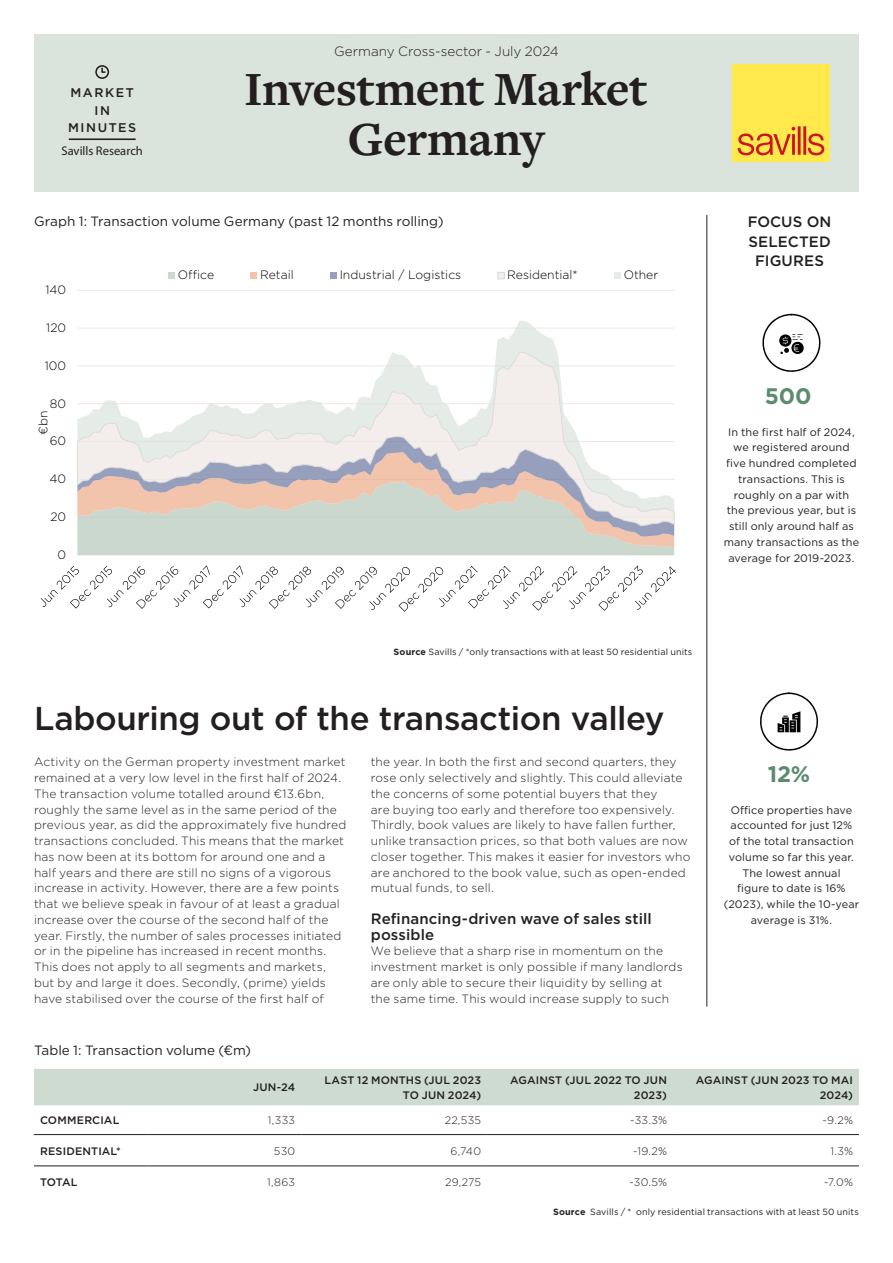
<style>
.page{position:relative;width:893px;height:1263px;background:#fff}
.page>*{position:absolute;margin:0;border:0;box-sizing:border-box;transform-origin:0 0}
.t1{font:700 49.5px "Freight Text Pro";letter-spacing:-.015em;color:#231f20}
.MiM_Headline_Gotham_Medium_22pt{font:500 33px "Gotham";letter-spacing:-.01em;color:#231f20}
.MiM_Chart_Axis_Titles{font:700 22.5px "Gotham";color:#5d8b6f}
.MiM_Body_Freight_1st{font:500 15px/15.8px "Gotham";letter-spacing:.005em;color:#231f20}
.MiM_Box_Title{font:500 15px/19.5px "Gotham";letter-spacing:.01em;color:#231f20;text-align:center}
.t2{font:13.5px "Gotham";color:#231f20}
.t3{font:300 13.5px "Gotham";color:#231f20}
.t4{font:500 12.6px "Gotham";letter-spacing:.125em;color:#231f20}
.t5{font:12.6px "Myriad Pro";color:#231f20}
.t6{font:300 12.15px "Gotham";color:#000}
.MiM_Body_Freight_1st-2{font:300 12px/15.8px "Gotham";letter-spacing:.015em;color:#231f20}
.MiM_Stat{font:10.8px/15.8px "Gotham";letter-spacing:.01em;color:#231f20;text-align:center}
.MiM_Chart_Axis_Titles-2{font:500 10.8px/14.2px "Gotham";letter-spacing:.01em;color:#231f20;text-align:right}
.MiM_Chart_Axis_Titles-3{font:300 10.8px "Gotham";letter-spacing:.02em;color:#231f20}
.MiM_Chart_Axis{font:500 10.8px "Gotham";letter-spacing:.015em;color:#231f20}
.MiM_Credit_Right{font:9px "Gotham";letter-spacing:.015em;color:#231f20}
.s1{font-weight:700}
</style>
<div class="page">
<div style="left:34px;top:34px;width:825px;height:157px;background:#dae3dc"></div>
<svg style="left:760px;top:692px;width:58px;height:59px"></svg>
<div style="left:34px;top:1069px;width:825px;height:36px;background:#cddbd0"></div>
<hr style="left:34px;top:1134px;width:114px;height:1px;background:#231f20">
<hr style="left:148px;top:1134px;width:153px;height:1px;background:#231f20">
<hr style="left:301px;top:1134px;width:186px;height:1px;background:#231f20">
<hr style="left:487px;top:1134px;width:186px;height:1px;background:#231f20">
<hr style="left:673px;top:1134px;width:186px;height:1px;background:#231f20">
<hr style="left:34px;top:1166px;width:114px;height:1px;background:#231f20">
<hr style="left:148px;top:1166px;width:153px;height:1px;background:#231f20">
<hr style="left:301px;top:1166px;width:186px;height:1px;background:#231f20">
<hr style="left:487px;top:1166px;width:186px;height:1px;background:#231f20">
<hr style="left:673px;top:1166px;width:186px;height:1px;background:#231f20">
<hr style="left:69px;top:138px;width:67px;height:2px;background:#231f20">
<div style="left:95px;top:65px;width:14px;height:14px;border:2px solid #231f20;border-radius:50%"></div>
<svg style="left:101px;top:67px;width:5px;height:6px"></svg>
<div style="left:732px;top:64px;width:98px;height:98px;background:#ffe94d"></div>
<svg style="left:738px;top:126px;width:86px;height:29px"></svg>
<hr style="left:77px;top:290px;width:597px;height:1px;background:#ede8e4">
<div style="left:77px;top:547px;width:597px;height:8px;background:#cbd8ce"></div>
<svg style="left:77px;top:536px;width:597px;height:11px;background:#ced6cb"></svg>
<svg style="left:77px;top:527px;width:597px;height:9px;background:#cad2ca"></svg>
<svg style="left:77px;top:511px;width:598px;height:16px;background:#ccd5cd"></svg>
<svg style="left:77px;top:321px;width:597px;height:191px"></svg>
<svg style="left:41px;top:565px;width:635px;height:47px"></svg>
<div style="left:169px;top:272px;width:6px;height:7px;background:#cbd8ce"></div>
<div style="left:251px;top:272px;width:6px;height:7px;background:#f3c4ac"></div>
<div style="left:330px;top:272px;width:7px;height:7px;background:#969fbb"></div>
<div style="left:498px;top:272px;width:6px;height:7px;background:#f3eeeb"></div>
<div style="left:497px;top:272px;width:8px;height:7px;border:1px solid #d9d9d9"></div>
<div style="left:614px;top:272px;width:7px;height:7px;background:#e5ebe6"></div>
<svg style="left:762px;top:314px;width:59px;height:58px"></svg>
<hr style="left:706px;top:215px;width:1px;height:791px;background:#231f20">
<p class="t4" style="left:71px;top:85px;width:65px">MARKET</p>
<p class="t4" style="left:94px;top:102px;width:17px">IN</p>
<p class="t4" style="left:68px;top:119px;width:70px">MINUTES</p>
<p class="t5" style="left:61px;top:143px;width:83px">Savills Research</p>
<p class="t3" style="left:334px;top:43px;width:226px">Germany Cross-sector - July 2024</p>
<p class="t1" style="left:244px;top:56px;width:405px">Investment Market</p>
<p class="t1" style="left:348px;top:106px;width:198px">Germany</p>
<p class="t2" style="left:34px;top:212px;width:411px">Graph 1: Transaction volume Germany (past 12 months rolling)</p>
<p class="t6" style="left:45px;top:282px;width:22px">140</p>
<p class="t6" style="left:46px;top:320px;width:21px">120</p>
<p class="t6" style="left:45px;top:358px;width:23px">100</p>
<p class="t6" style="left:50px;top:395px;width:18px">80</p>
<p class="t6" style="left:35px;top:435px;width:26px;rotate:-90deg">€bn</p>
<p class="t6" style="left:50px;top:433px;width:18px">60</p>
<p class="t6" style="left:49px;top:471px;width:18px">40</p>
<p class="t6" style="left:50px;top:509px;width:17px">20</p>
<p class="t6" style="left:58px;top:547px;width:10px">0</p>
<p class="t6" style="left:178px;top:267px;width:38px">Office</p>
<p class="t6" style="left:260px;top:267px;width:35px">Retail</p>
<p class="t6" style="left:340px;top:267px;width:123px">Industrial / Logistics</p>
<p class="t6" style="left:507px;top:267px;width:72px">Residential*</p>
<p class="t6" style="left:624px;top:267px;width:36px">Other</p>
<p class="MiM_Box_Title" style="left:748px;top:212px;width:85px">FOCUS ON<br>SELECTED<br>FIGURES</p>
<p class="MiM_Chart_Axis_Titles" style="left:765px;top:381px;width:48px">500</p>
<p class="MiM_Stat" style="left:724px;top:424px;width:137px">In the first half of 2024, we registered around five hundred completed transactions. This is roughly on a par with the previous year, but is still only around half as many transactions as the average for 2019-2023.</p>
<p class="MiM_Credit_Right" style="left:394px;top:646px;width:300px"><span class="s1">Source</span> Savills / *only transactions with at least 50 residential units</p>
<p class="MiM_Headline_Gotham_Medium_22pt" style="left:34px;top:696px;width:632px">Labouring out of the transaction valley</p>
<p class="MiM_Body_Freight_1st-2" style="left:34px;top:754px;width:314px">Activity on the German property investment market remained at a very low level in the first half of 2024.<br>The transaction volume totalled around €13.6bn, roughly the same level as in the same period of the previous year, as did the approximately five hundred transactions concluded. This means that the market has now been at its bottom for around one and a half years and there are still no signs of a vigorous increase in activity. However, there are a few points that we believe speak in favour of at least a gradual increase over the course of the second half of the year. Firstly, the number of sales processes initiated or in the pipeline has increased in recent months.<br>This does not apply to all segments and markets, but by and large it does. Secondly, (prime) yields have stabilised over the course of the first half of</p>
<p class="MiM_Body_Freight_1st-2" style="left:371px;top:754px;width:321px">the year. In both the first and second quarters, they rose only selectively and slightly. This could alleviate the concerns of some potential buyers that they<br>are buying too early and therefore too expensively.<br>Thirdly, book values are likely to have fallen further, unlike transaction prices, so that both values are now closer together. This makes it easier for investors who are anchored to the book value, such as open-ended mutual funds, to sell.</p>
<p class="MiM_Body_Freight_1st" style="left:371px;top:910px;width:282px">Refinancing-driven wave of sales still possible</p>
<p class="MiM_Body_Freight_1st-2" style="left:371px;top:943px;width:313px">We believe that a sharp rise in momentum on the investment market is only possible if many landlords are only able to secure their liquidity by selling at the same time. This would increase supply to such</p>
<p class="t2" style="left:34px;top:1042px;width:219px">Table 1: Transaction volume (€m)</p>
<p class="MiM_Chart_Axis_Titles" style="left:768px;top:759px;width:44px">12%</p>
<p class="MiM_Stat" style="left:724px;top:802px;width:137px">Office properties have accounted for just 12%<br>of the total transaction volume so far this year.<br>The lowest annual<br>figure to date is 16% (2023), while the 10-year average is 31%.</p>
<p class="MiM_Chart_Axis" style="left:253px;top:1080px;width:44px">JUN-24</p>
<p class="MiM_Chart_Axis_Titles-2" style="left:325px;top:1073px;width:158px">LAST 12 MONTHS (JUL 2023<br>TO JUN 2024)</p>
<p class="MiM_Chart_Axis_Titles-2" style="left:510px;top:1073px;width:158px">AGAINST (JUL 2022 TO JUN<br>2023)</p>
<p class="MiM_Chart_Axis_Titles-2" style="left:696px;top:1073px;width:159px">AGAINST (JUN 2023 TO MAI<br>2024)</p>
<p class="MiM_Chart_Axis" style="left:40px;top:1113px;width:81px">COMMERCIAL</p>
<p class="MiM_Chart_Axis_Titles-3" style="left:268px;top:1113px;width:29px">1,333</p>
<p class="MiM_Chart_Axis_Titles-3" style="left:445px;top:1113px;width:38px">22,535</p>
<p class="MiM_Chart_Axis_Titles-3" style="left:630px;top:1113px;width:38px">-33.3%</p>
<p class="MiM_Chart_Axis_Titles-3" style="left:823px;top:1113px;width:32px">-9.2%</p>
<p class="MiM_Chart_Axis_Titles-2" style="left:40px;top:1143px;width:82px">RESIDENTIAL*</p>
<p class="MiM_Chart_Axis_Titles-3" style="left:274px;top:1144px;width:23px">530</p>
<p class="MiM_Chart_Axis_Titles-3" style="left:451px;top:1144px;width:32px">6,740</p>
<p class="MiM_Chart_Axis_Titles-3" style="left:633px;top:1144px;width:35px">-19.2%</p>
<p class="MiM_Chart_Axis_Titles-3" style="left:830px;top:1144px;width:24px">1.3%</p>
<p class="MiM_Chart_Axis_Titles-2" style="left:40px;top:1175px;width:39px">TOTAL</p>
<p class="MiM_Chart_Axis_Titles-3" style="left:267px;top:1175px;width:29px">1,863</p>
<p class="MiM_Chart_Axis_Titles-3" style="left:445px;top:1175px;width:38px">29,275</p>
<p class="MiM_Chart_Axis_Titles-3" style="left:630px;top:1175px;width:39px">-30.5%</p>
<p class="MiM_Chart_Axis_Titles-3" style="left:824px;top:1175px;width:30px">-7.0%</p>
<p class="MiM_Credit_Right" style="left:553px;top:1206px;width:307px"><span class="s1">Source</span> Savills / * only residential transactions with at least 50 units</p>
</div>
